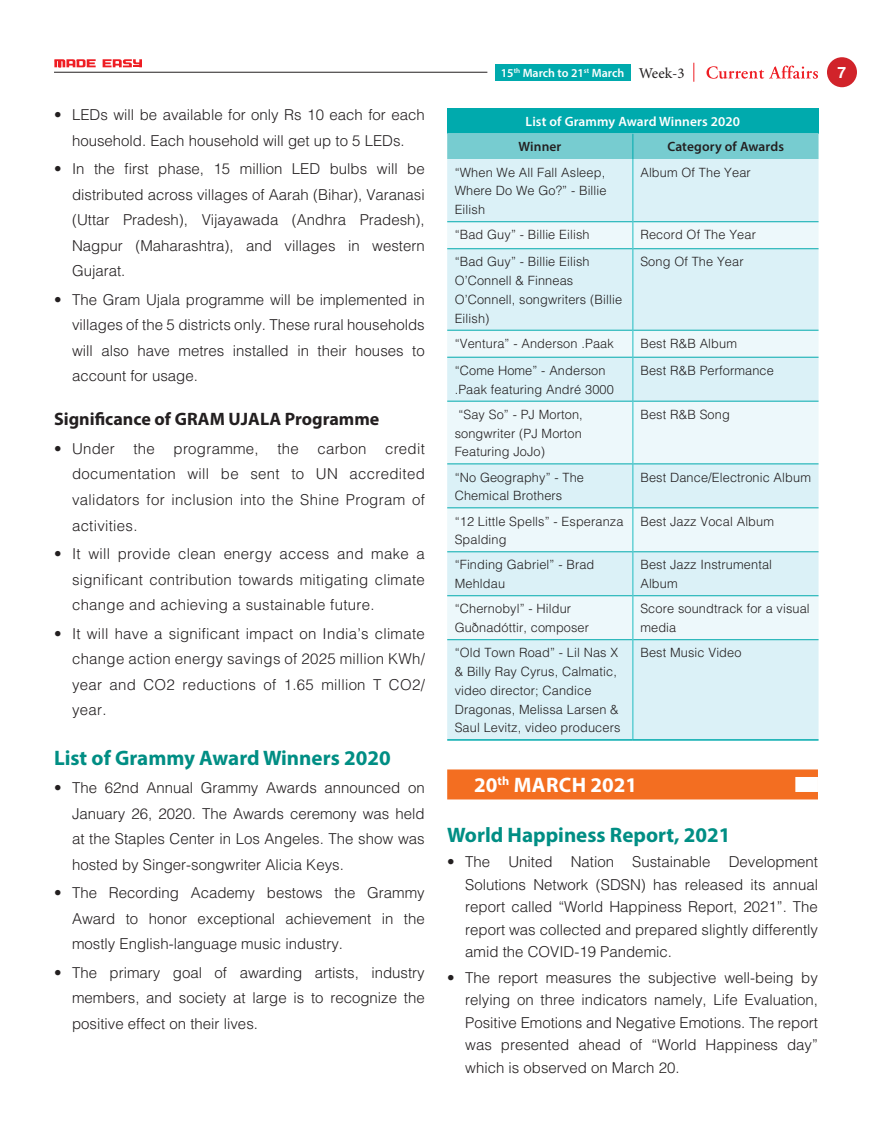
<style>
.page{position:relative;width:872px;height:1127px;background:#fff}
.page>*{position:absolute;margin:0;border:0;box-sizing:border-box;transform-origin:0 0}
.Head_1{font:700 21px "Myriad Pro";color:#008e84}
.Date_Head{font:700 21px "Myriad Pro";letter-spacing:.01em;color:#fff}
.Head_2{font:700 18px "Myriad Pro";color:#231f20}
.t1{font:700 15.6px "Helvetica";color:#fff}
.Bullet_1{font:300 15px/25.5px "Helvetica";color:#231f20;text-align:justify}
.t2{font:15px "Minion Pro";color:#231f20}
.CA-Body_Text{font:600 13.5px "Myriad Pro";letter-spacing:.01em;color:#fff}
.CA-Body_Text-2{font:600 13.5px "Myriad Pro";letter-spacing:.01em;color:#231f20}
.CA-Body_Text-3{font:300 12.75px/18.8px "Helvetica";letter-spacing:.01em;color:#231f20}
.t3{font:600 12px "Myriad Pro";color:#fff}
</style>
<div class="page">
<div style="left:827px;top:57px;width:30px;height:30px;background:#d1232a;border-radius:50%"></div>
<div style="left:495px;top:64px;width:135px;height:16px;background:#00aaad"></div>
<svg style="left:54px;top:59px;width:42px;height:8px"></svg>
<svg style="left:103px;top:59px;width:39px;height:8px"></svg>
<hr style="left:54px;top:72px;width:433px;height:1px;background:#231f20">
<svg style="left:706px;top:66px;width:112px;height:13px"></svg>
<svg style="left:693px;top:63px;width:1px;height:19px"></svg>
<div style="left:447px;top:769px;width:371px;height:30px;background:#f36e21"></div>
<div style="left:795px;top:777px;width:23px;height:15px;background:#fff"></div>
<div style="left:447px;top:108px;width:371px;height:26px;background:#00aaad"></div>
<div style="left:447px;top:159px;width:371px;height:580px;background:#dbf1f7"></div>
<svg style="left:447px;top:222px;width:371px;height:417px;background:#dbf1f6"></svg>
<hr style="left:447px;top:221px;width:185px;height:1px;background:#00aaad">
<hr style="left:633px;top:221px;width:185px;height:1px;background:#00aaad">
<hr style="left:447px;top:248px;width:185px;height:1px;background:#00aaad">
<hr style="left:633px;top:248px;width:185px;height:1px;background:#00aaad">
<hr style="left:447px;top:330px;width:185px;height:1px;background:#00aaad">
<hr style="left:633px;top:330px;width:185px;height:1px;background:#00aaad">
<hr style="left:447px;top:357px;width:185px;height:1px;background:#00aaad">
<hr style="left:633px;top:357px;width:185px;height:1px;background:#00aaad">
<hr style="left:447px;top:401px;width:185px;height:1px;background:#00aaad">
<hr style="left:633px;top:401px;width:185px;height:1px;background:#00aaad">
<hr style="left:447px;top:463px;width:185px;height:1px;background:#00aaad">
<hr style="left:633px;top:463px;width:185px;height:1px;background:#00aaad">
<hr style="left:447px;top:507px;width:185px;height:1px;background:#00aaad">
<hr style="left:633px;top:507px;width:185px;height:1px;background:#00aaad">
<hr style="left:447px;top:551px;width:185px;height:1px;background:#00aaad">
<hr style="left:633px;top:551px;width:185px;height:1px;background:#00aaad">
<hr style="left:447px;top:595px;width:185px;height:1px;background:#00aaad">
<hr style="left:633px;top:595px;width:185px;height:1px;background:#00aaad">
<hr style="left:447px;top:639px;width:185px;height:1px;background:#00aaad">
<hr style="left:633px;top:639px;width:185px;height:1px;background:#00aaad">
<hr style="left:447px;top:739px;width:186px;height:2px;background:#00aaad">
<hr style="left:633px;top:739px;width:185px;height:2px;background:#00aaad">
<hr style="left:632px;top:159px;width:1px;height:63px;background:#21bdc1">
<svg style="left:632px;top:222px;width:1px;height:27px"></svg>
<hr style="left:632px;top:249px;width:1px;height:81px;background:#21bdc1">
<svg style="left:632px;top:330px;width:1px;height:27px"></svg>
<hr style="left:632px;top:357px;width:1px;height:44px;background:#21bdc1">
<hr style="left:632px;top:401px;width:1px;height:63px;background:#21bdc1">
<hr style="left:632px;top:464px;width:1px;height:44px;background:#21bdc1">
<hr style="left:632px;top:508px;width:1px;height:44px;background:#21bdc1">
<hr style="left:632px;top:552px;width:1px;height:44px;background:#21bdc1">
<hr style="left:632px;top:596px;width:1px;height:44px;background:#21bdc1">
<hr style="left:632px;top:640px;width:1px;height:99px;background:#21bdc1">
<hr style="left:447px;top:133px;width:186px;height:1px;background:#77ccd0">
<hr style="left:633px;top:133px;width:185px;height:1px;background:#77ccd0">
<div style="left:447px;top:134px;width:371px;height:25px;background:#77ccd0"></div>
<p class="Bullet_1" style="left:54px;top:101px;width:372px;text-align:center">• LEDs will be available for only Rs 10 each for each household. Each household will get up to 5 LEDs.</p>
<p class="Bullet_1" style="left:72px;top:155px;width:354px;text-indent:-18px">• In the first phase, 15 million LED bulbs will be distributed across villages of Aarah (Bihar), Varanasi (Uttar Pradesh), Vijayawada (Andhra Pradesh), Nagpur (Maharashtra), and villages in western Gujarat.</p>
<p class="Bullet_1" style="left:72px;top:286px;width:354px;text-indent:-18px">• The Gram Ujala programme will be implemented in villages of the 5 districts only. These rural households will also have metres installed in their houses to account for usage.</p>
<p class="Head_2" style="left:54px;top:408px;width:327px">Significance of GRAM UJALA Programme</p>
<p class="Bullet_1" style="left:72px;top:435px;width:354px;text-indent:-18px">• Under the programme, the carbon credit documentation will be sent to UN accredited validators for inclusion into the Shine Program of activities.</p>
<p class="Bullet_1" style="left:72px;top:540px;width:354px;text-indent:-18px">• It will provide clean energy access and make a significant contribution towards mitigating climate change and achieving a sustainable future.</p>
<p class="Bullet_1" style="left:72px;top:620px;width:354px;text-indent:-18px">• It will have a significant impact on India’s climate change action energy savings of 2025 million KWh/ year and CO2 reductions of 1.65 million T CO2/ year.</p>
<p class="Head_1" style="left:54px;top:744px;width:338px">List of Grammy Award Winners 2020</p>
<p class="Bullet_1" style="left:72px;top:775px;width:354px;text-indent:-18px">• The 62nd Annual Grammy Awards announced on January 26, 2020. The Awards ceremony was held at the Staples Center in Los Angeles. The show was hosted by Singer-songwriter Alicia Keys.</p>
<p class="Bullet_1" style="left:72px;top:880px;width:354px;text-indent:-18px">• The Recording Academy bestows the Grammy Award to honor exceptional achievement in the mostly English-language music industry.</p>
<p class="Bullet_1" style="left:72px;top:959px;width:354px;text-indent:-18px">• The primary goal of awarding artists, industry members, and society at large is to recognize the positive effect on their lives.</p>
<p class="t3" style="left:501px;top:65px;width:125px">15<sup>th</sup> March to 21<sup>st</sup> March</p>
<p class="t2" style="left:639px;top:63px;width:47px">Week-3</p>
<p class="t1" style="left:837px;top:63px;width:10px">7</p>
<p class="CA-Body_Text" style="left:525px;top:113px;width:216px">List of Grammy Award Winners 2020</p>
<p class="CA-Body_Text-2" style="left:518px;top:138px;width:44px">Winner</p>
<p class="CA-Body_Text-2" style="left:667px;top:138px;width:118px">Category of Awards</p>
<p class="CA-Body_Text-3" style="left:455px;top:162px;width:153px;text-align:justify">“When We All Fall Asleep, Where Do We Go?” - Billie Eilish</p>
<p class="CA-Body_Text-3" style="left:640px;top:162px;width:112px">Album Of The Year</p>
<p class="CA-Body_Text-3" style="left:455px;top:225px;width:136px">“Bad Guy” - Billie Eilish</p>
<p class="CA-Body_Text-3" style="left:640px;top:225px;width:117px">Record Of The Year</p>
<p class="CA-Body_Text-3" style="left:455px;top:252px;width:169px">“Bad Guy” - Billie Eilish<br>O’Connell &amp; Finneas<br>O’Connell, songwriters (Billie<br>Eilish)</p>
<p class="CA-Body_Text-3" style="left:640px;top:252px;width:105px">Song Of The Year</p>
<p class="CA-Body_Text-3" style="left:455px;top:334px;width:161px">“Ventura” - Anderson .Paak</p>
<p class="CA-Body_Text-3" style="left:640px;top:334px;width:98px">Best R&amp;B Album</p>
<p class="CA-Body_Text-3" style="left:455px;top:361px;width:161px">“Come Home” - Anderson .Paak featuring André 3000</p>
<p class="CA-Body_Text-3" style="left:640px;top:361px;width:135px">Best R&amp;B Performance</p>
<p class="CA-Body_Text-3" style="left:455px;top:405px;width:130px;text-align:justify">“Say So” - PJ Morton, songwriter (PJ Morton Featuring JoJo)</p>
<p class="CA-Body_Text-3" style="left:640px;top:405px;width:91px">Best R&amp;B Song</p>
<p class="CA-Body_Text-3" style="left:455px;top:467px;width:131px">“No Geography” - The<br>Chemical Brothers</p>
<p class="CA-Body_Text-3" style="left:640px;top:467px;width:172px">Best Dance/Electronic Album</p>
<p class="CA-Body_Text-3" style="left:455px;top:511px;width:170px">“12 Little Spells” - Esperanza<br>Spalding</p>
<p class="CA-Body_Text-3" style="left:640px;top:511px;width:135px">Best Jazz Vocal Album</p>
<p class="CA-Body_Text-3" style="left:455px;top:555px;width:141px">“Finding Gabriel” - Brad<br>Mehldau</p>
<p class="CA-Body_Text-3" style="left:640px;top:555px;width:133px">Best Jazz Instrumental<br>Album</p>
<p class="CA-Body_Text-3" style="left:455px;top:599px;width:136px">“Chernobyl” - Hildur<br>Guðnadóttir, composer</p>
<p class="CA-Body_Text-3" style="left:640px;top:599px;width:171px">Score soundtrack for a visual media</p>
<p class="CA-Body_Text-3" style="left:455px;top:643px;width:167px">“Old Town Road” - Lil Nas X &amp; Billy Ray Cyrus, Calmatic, video director; Candice<br>Dragonas, Melissa Larsen &amp;<br>Saul Levitz, video producers</p>
<p class="CA-Body_Text-3" style="left:640px;top:643px;width:103px">Best Music Video</p>
<p class="Date_Head" style="left:474px;top:771px;width:164px">20<sup>th</sup> MARCH 2021</p>
<p class="Head_1" style="left:447px;top:821px;width:285px">World Happiness Report, 2021</p>
<p class="Bullet_1" style="left:465px;top:850px;width:354px;line-height:22.5px;text-indent:-18px">• The United Nation Sustainable Development Solutions Network (SDSN) has released its annual report called “World Happiness Report, 2021”. The report was collected and prepared slightly differently amid the COVID-19 Pandemic.</p>
<p class="Bullet_1" style="left:465px;top:966px;width:354px;line-height:22.5px;text-indent:-18px">• The report measures the subjective well-being by relying on three indicators namely, Life Evaluation, Positive Emotions and Negative Emotions. The report was presented ahead of “World Happiness day” which is observed on March 20.</p>
</div>
